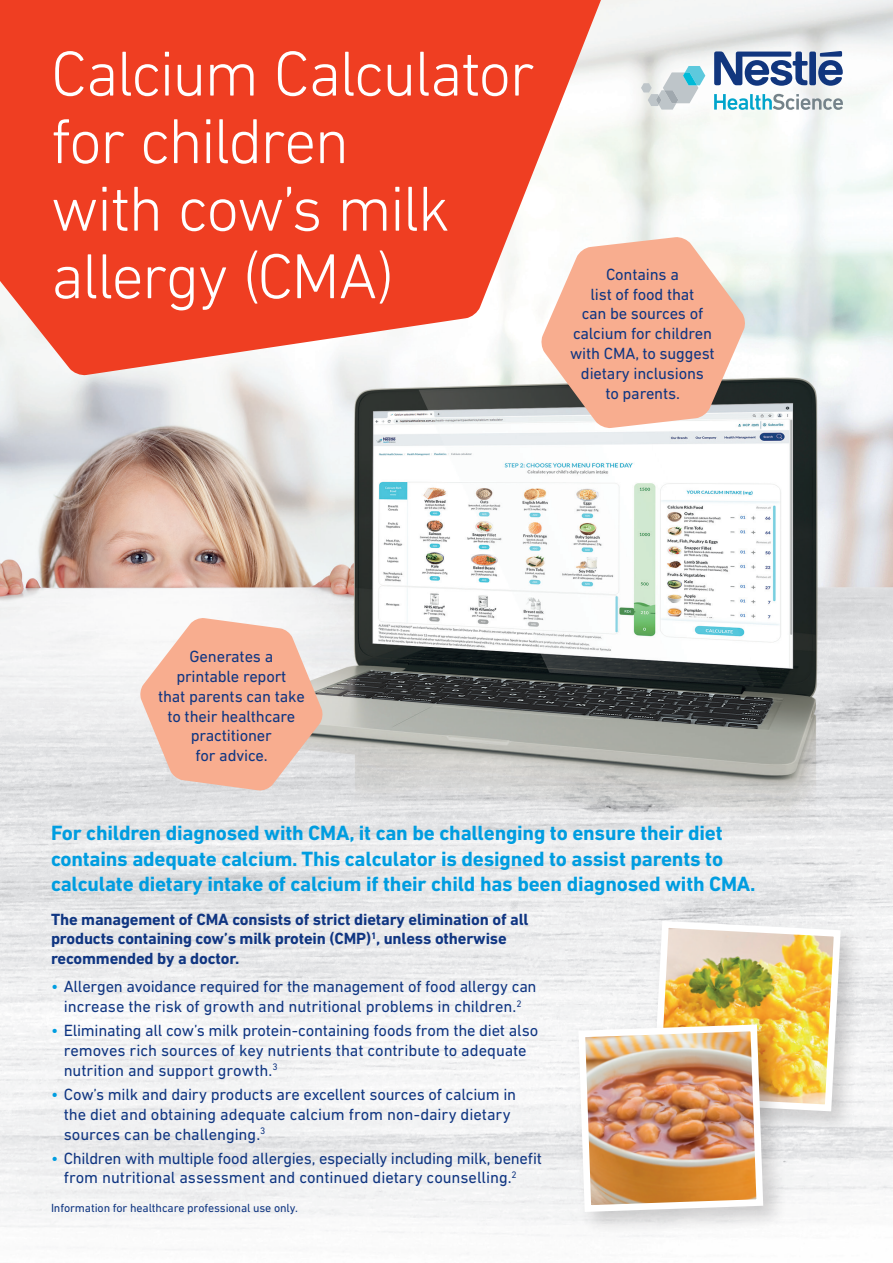
<style>
.page{position:relative;width:893px;height:1263px;background:#fff}
.page>*{position:absolute;margin:0;border:0;box-sizing:border-box;transform-origin:0 0}
.t1{font:300 64.5px/67.5px "DIN Next LT Pro";letter-spacing:-.03em;color:#fff}
.t2{font:700 21px/25.2px "DIN Next LT Pro";letter-spacing:-.01em;color:#009de0}
.t3{font:16.5px/19.8px "DIN Next LT Pro";letter-spacing:-.01em;color:#103682;text-align:center}
.t4{font:700 16.5px/19.8px "DIN Next LT Pro";letter-spacing:-.01em;color:#103682}
.t5{font:12px "DIN Next LT Pro";letter-spacing:-.01em;color:#103682}
.s1{color:#009de0}
</style>
<div class="page">
<img style="left:0;top:0;width:893px;height:1254px">
<svg style="left:0;top:0;width:623px;height:376px;fill:#ef3e22"></svg>
<svg style="left:714px;top:94px;width:129px;height:16px"></svg>
<svg style="left:714px;top:51px;width:129px;height:35px"></svg>
<svg style="left:641px;top:66px;width:64px;height:44px"></svg>
<svg style="left:540px;top:237px;width:206px;height:192px"></svg>
<svg style="left:139px;top:617px;width:184px;height:174px;background:#f3bea8"></svg>
<div style="left:647px;top:915px;width:218px;height:221px;background:#231f20;opacity:.2"></div>
<div style="left:572px;top:1018px;width:216px;height:218px;background:#231f20;opacity:.2"></div>
<img style="left:575px;top:917px;width:269px;height:298px">
<h1 class="t1" style="left:51px;top:39px;width:485px">Calcium Calculator for children<br>with cow’s milk allergy (CMA)</h1>
<p class="t3" style="left:570px;top:264px;width:146px">Contains a<br>list of food that<br>can be sources of calcium for children with CMA, to suggest dietary inclusions<br>to parents.</p>
<p class="t3" style="left:158px;top:646px;width:148px">Generates a printable report<br>that parents can take to their healthcare practitioner<br>for advice.</p>
<p class="t2" style="left:51px;top:821px;width:706px">For children diagnosed with CMA, it can be challenging to ensure their diet contains adequate calcium. This calculator is designed to assist parents to calculate dietary intake of calcium if their child has been diagnosed with CMA.</p>
<p class="t4" style="left:51px;top:909px;width:479px">The management of CMA consists of strict dietary elimination of all products containing cow’s milk protein (CMP)<sup>1</sup>, unless otherwise recommended by a doctor.</p>
<p class="t3" style="left:51px;top:977px;width:487px"><span class="s1">•</span> Allergen avoidance required for the management of food allergy can increase the risk of growth and nutritional problems in children.<sup>2</sup></p>
<p class="t3" style="left:64px;top:1020px;width:476px;text-align:left;text-indent:-13px"><span class="s1">•</span> Eliminating all cow’s milk protein-containing foods from the diet also removes rich sources of key nutrients that contribute to adequate nutrition and support growth.<sup>3</sup></p>
<p class="t3" style="left:64px;top:1084px;width:454px;text-align:left;text-indent:-13px"><span class="s1">•</span> Cow’s milk and dairy products are excellent sources of calcium in the diet and obtaining adequate calcium from non-dairy dietary sources can be challenging.<sup>3</sup></p>
<p class="t3" style="left:64px;top:1148px;width:480px;text-align:left;text-indent:-13px"><span class="s1">•</span> Children with multiple food allergies, especially including milk, benefit from nutritional assessment and continued dietary counselling.<sup>2</sup></p>
<p class="t5" style="left:51px;top:1201px;width:249px">Information for healthcare professional use only.</p>
</div>
